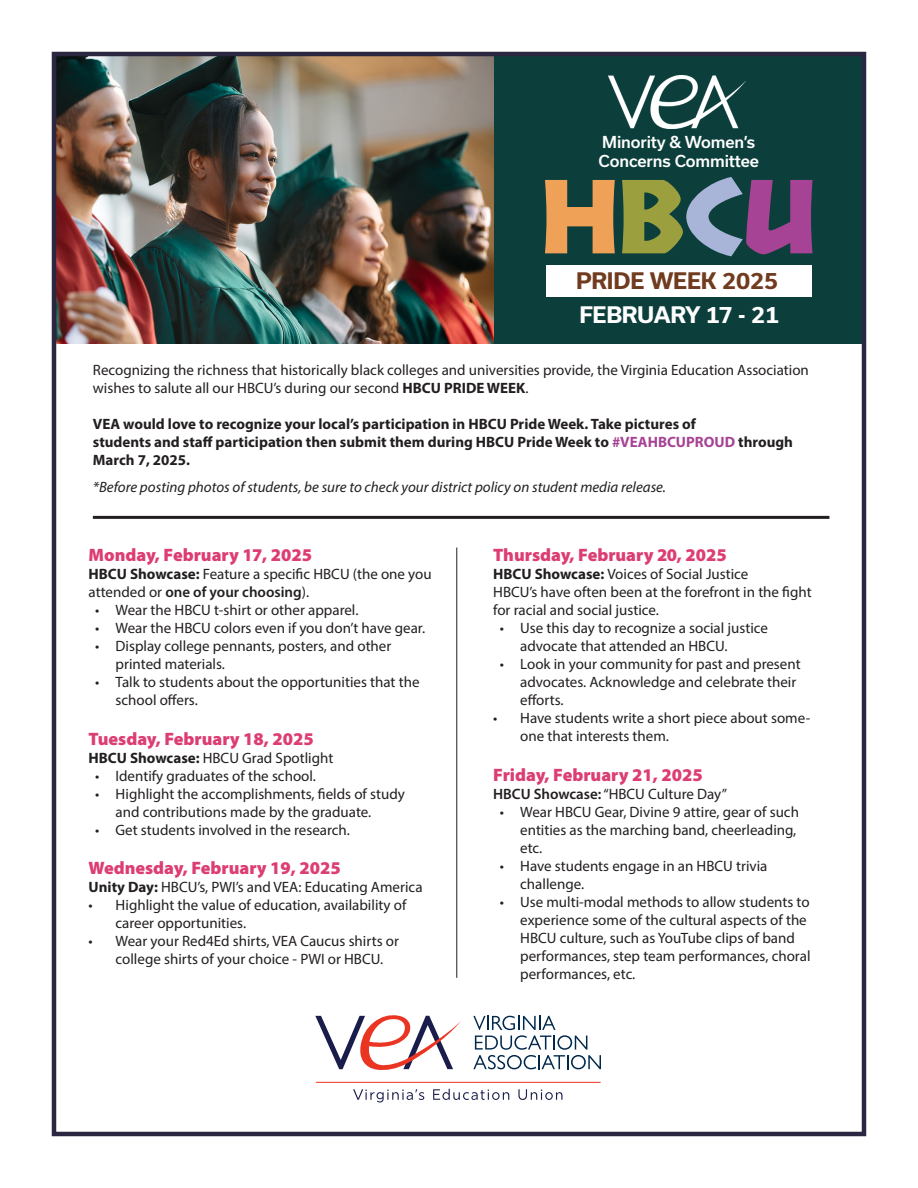
<style>
.page{position:relative;width:918px;height:1188px;background:#fff}
.page>*{position:absolute;margin:0;border:0;box-sizing:border-box;transform-origin:0 0}
.t1{font:96.75px "Istanbul";color:#f0a158}
.t2{font:700 21.75px "Usual";letter-spacing:-.01em;color:#713b1f}
.t3{font:700 21.75px "Usual";letter-spacing:-.01em;color:#fff}
.t4{font:900 18px "Myriad Pro";color:#dc3d73}
.t5{font:500 15.75px/18.9px "Usual";letter-spacing:-.01em;color:#fff}
.t6{font:15px/18px "Myriad Pro";color:#231f20}
.t7{font:700 15px/18px "Myriad Pro";color:#231f20}
.t8{font:italic 15px "Myriad Pro";color:#231f20}
.s1{color:#9b9f3e}
.s2{color:#a8b4d8}
.s3{color:#a74395}
.s4{font-weight:700}
.s5{font-weight:600}
</style>
<div class="page">
<div style="left:493px;top:56px;width:371px;height:287px;background:#0c3f3b"></div>
<img style="left:57px;top:57px;width:437px;height:286px">
<div style="left:52px;top:52px;width:814px;height:1084px;border:4px solid #2b2740"></div>
<hr style="left:316px;top:1082px;width:285px;height:1px;background:#ea3523">
<svg style="left:353px;top:1089px;width:71px;height:13px"></svg>
<svg style="left:433px;top:1089px;width:76px;height:11px"></svg>
<svg style="left:518px;top:1089px;width:44px;height:11px"></svg>
<svg style="left:315px;top:1015px;width:146px;height:55px"></svg>
<svg style="left:473px;top:1016px;width:128px;height:53px"></svg>
<img style="left:608px;top:76px;width:138px;height:52px">
<div style="left:546px;top:265px;width:266px;height:31px;background:#fff"></div>
<hr style="left:93px;top:516px;width:736px;height:3px;background:#231f20">
<hr style="left:457px;top:548px;width:1px;height:430px;background:#231f20">
<p class="t5" style="left:599px;top:133px;width:162px">Minority &amp; Women’s<br>Concerns Committee</p>
<p class="t1" style="left:540px;top:147px;width:279px">H<span class="s1">B</span><span class="s2">C</span><span class="s3">U</span></p>
<p class="t2" style="left:576px;top:268px;width:204px">PRIDE WEEK 2025</p>
<p class="t3" style="left:579px;top:303px;width:201px">FEBRUARY 17 - 21</p>
<p class="t6" style="left:93px;top:361px;width:718px">Recognizing the richness that historically black colleges and universities provide, the Virginia Education Association wishes to salute all our HBCU’s during our second <span class="s4">HBCU PRIDE WEEK</span>.</p>
<p class="t7" style="left:93px;top:415px;width:702px">VEA would love to recognize your local’s participation in HBCU Pride Week. Take pictures of<br>students and staff participation then submit them during HBCU Pride Week to <span class="s3">#VEAHBCUPROUD</span> through<br>March 7, 2025.</p>
<p class="t8" style="left:93px;top:478px;width:575px">*Before posting photos of students, be sure to check your district policy on student media release.</p>
<p class="t4" style="left:89px;top:543px;width:225px">Monday, February 17, 2025</p>
<p class="t6" style="left:89px;top:565px;width:345px"><span class="s4">HBCU Showcase:</span> Feature a specific HBCU (the one you attended or <span class="s5">one of your choosing</span>).</p>
<p class="t6" style="left:95px;top:601px;width:265px">• Wear the HBCU t-shirt or other apparel.</p>
<p class="t6" style="left:95px;top:619px;width:331px">• Wear the HBCU colors even if you don’t have gear.</p>
<p class="t6" style="left:116px;top:637px;width:277px;text-indent:-20px">• Display college pennants, posters, and other printed materials.</p>
<p class="t6" style="left:116px;top:673px;width:306px;text-indent:-20px">• Talk to students about the opportunities that the school offers.</p>
<p class="t4" style="left:89px;top:727px;width:227px">Tuesday, February 18, 2025</p>
<p class="t6" style="left:89px;top:748px;width:246px"><span class="s4">HBCU Showcase:</span> HBCU Grad Spotlight</p>
<p class="t6" style="left:95px;top:766px;width:222px">• Identify graduates of the school.</p>
<p class="t6" style="left:116px;top:784px;width:291px;text-indent:-20px">• Highlight the accomplishments, fields of study and contributions made by the graduate.</p>
<p class="t6" style="left:95px;top:820px;width:256px">• Get students involved in the research.</p>
<p class="t4" style="left:89px;top:856px;width:254px">Wednesday, February 19, 2025</p>
<p class="t6" style="left:89px;top:878px;width:336px"><span class="s4">Unity Day:</span> HBCU’s, PWI’s and VEA: Educating America</p>
<p class="t6" style="left:116px;top:896px;width:292px;text-indent:-27px">• Highlight the value of education, availability of career opportunities.</p>
<p class="t6" style="left:116px;top:932px;width:285px;text-indent:-27px">• Wear your Red4Ed shirts, VEA Caucus shirts or college shirts of your choice - PWI or HBCU.</p>
<p class="t4" style="left:493px;top:543px;width:235px">Thursday, February 20, 2025</p>
<p class="t6" style="left:493px;top:565px;width:257px"><span class="s4">HBCU Showcase:</span> Voices of Social Justice</p>
<p class="t6" style="left:493px;top:583px;width:320px">HBCU’s have often been at the forefront in the fight for racial and social justice.</p>
<p class="t6" style="left:520px;top:619px;width:249px;text-indent:-20px">• Use this day to recognize a social justice advocate that attended an HBCU.</p>
<p class="t6" style="left:520px;top:655px;width:282px;text-indent:-20px">• Look in your community for past and present advocates. Acknowledge and celebrate their efforts.</p>
<p class="t6" style="left:520px;top:709px;width:292px;text-indent:-27px">• Have students write a short piece about some&shy;one that interests them.</p>
<p class="t4" style="left:493px;top:763px;width:211px">Friday, February 21, 2025</p>
<p class="t6" style="left:493px;top:784px;width:235px"><span class="s5">HBCU Showcase:</span> “HBCU Culture Day”</p>
<p class="t6" style="left:520px;top:802px;width:280px;text-indent:-20px">• Wear HBCU Gear, Divine 9 attire, gear of such entities as the marching band, cheerleading, etc.</p>
<p class="t6" style="left:520px;top:856px;width:249px;text-indent:-20px">• Have students engage in an HBCU trivia challenge.</p>
<p class="t6" style="left:520px;top:892px;width:292px;text-indent:-20px">• Use multi-modal methods to allow students to experience some of the cultural aspects of the HBCU culture, such as YouTube clips of band performances, step team performances, choral performances, etc.</p>
</div>
